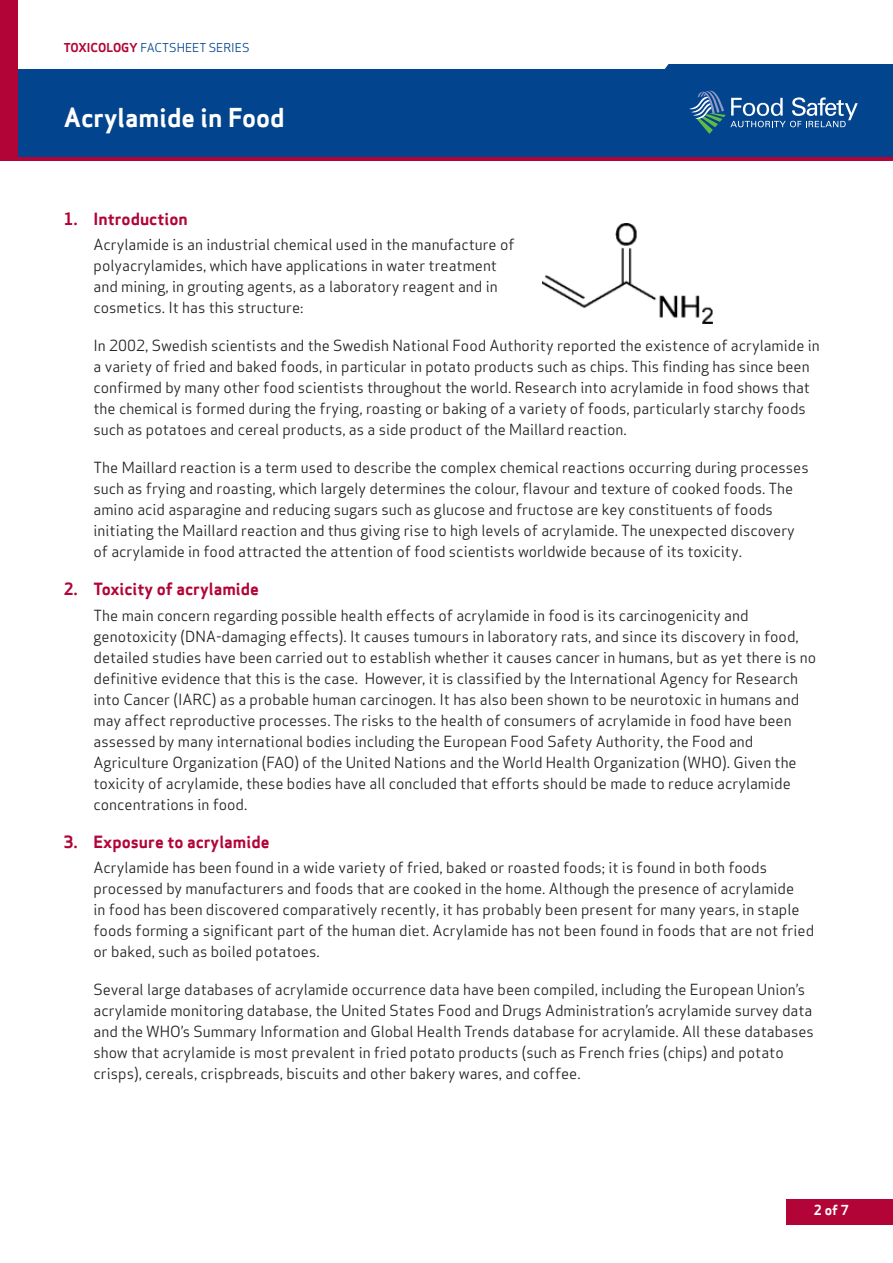
<style>
.page{position:relative;width:893px;height:1263px;background:#fff}
.page>*{position:absolute;margin:0;border:0;box-sizing:border-box;transform-origin:0 0}
.t1{font:25.5px "Apex Sans Bold T";color:#fff}
.t2{font:16.5px "Apex Sans Bold T";color:#b30437}
.t3{font:15px/21px "Apex Sans Book T";color:#231f20}
.t4{font:13.5px "Apex Sans Bold T";color:#fff}
.t5{font:12px "Apex Sans Book T";color:#02448d}
.s1{font-family:"Apex Sans Bold T";color:#b30437}
</style>
<div class="page">
<div style="left:787px;top:1199px;width:106px;height:26px;background:#b30437"></div>
<div style="left:0;top:70px;width:893px;height:87px;background:#02448d"></div>
<svg style="left:599px;top:64px;width:294px;height:70px"></svg>
<hr style="left:0;top:157px;width:893px;height:3px;background:#b30437">
<div style="left:0;top:0;width:17px;height:158px;background:#b30437"></div>
<img style="left:542px;top:224px;width:170px;height:100px">
<p class="t5" style="left:64px;top:39px;width:187px"><span class="s1">TOXICOLOGY</span> FACTSHEET SERIES</p>
<h1 class="t1" style="left:64px;top:101px;width:222px">Acrylamide in Food</h1>
<p class="t2" style="left:64px;top:208px;width:125px">1. Introduction</p>
<p class="t3" style="left:94px;top:234px;width:422px">Acrylamide is an industrial chemical used in the manufacture of polyacrylamides, which have applications in water treatment and mining, in grouting agents, as a laboratory reagent and in cosmetics. It has this structure:</p>
<p class="t3" style="left:94px;top:335px;width:728px">In 2002, Swedish scientists and the Swedish National Food Authority reported the existence of acrylamide in a variety of fried and baked foods, in particular in potato products such as chips. This finding has since been confirmed by many other food scientists throughout the world. Research into acrylamide in food shows that the chemical is formed during the frying, roasting or baking of a variety of foods, particularly starchy foods such as potatoes and cereal products, as a side product of the Maillard reaction.</p>
<p class="t3" style="left:94px;top:457px;width:717px">The Maillard reaction is a term used to describe the complex chemical reactions occurring during processes such as frying and roasting, which largely determines the colour, flavour and texture of cooked foods. The amino acid asparagine and reducing sugars such as glucose and fructose are key constituents of foods initiating the Maillard reaction and thus giving rise to high levels of acrylamide. The unexpected discovery of acrylamide in food attracted the attention of food scientists worldwide because of its toxicity.</p>
<p class="t2" style="left:64px;top:578px;width:197px">2. Toxicity of acrylamide</p>
<p class="t3" style="left:94px;top:604px;width:724px">The main concern regarding possible health effects of acrylamide in food is its carcinogenicity and genotoxicity (DNA-damaging effects). It causes tumours in laboratory rats, and since its discovery in food, detailed studies have been carried out to establish whether it causes cancer in humans, but as yet there is no definitive evidence that this is the case. However, it is classified by the International Agency for Research into Cancer (IARC) as a probable human carcinogen. It has also been shown to be neurotoxic in humans and may affect reproductive processes. The risks to the health of consumers of acrylamide in food have been assessed by many international bodies including the European Food Safety Authority, the Food and Agriculture Organization (FAO) of the United Nations and the World Health Organization (WHO). Given the toxicity of acrylamide, these bodies have all concluded that efforts should be made to reduce acrylamide concentrations in food.</p>
<p class="t2" style="left:64px;top:831px;width:207px">3. Exposure to acrylamide</p>
<p class="t3" style="left:94px;top:857px;width:722px">Acrylamide has been found in a wide variety of fried, baked or roasted foods; it is found in both foods processed by manufacturers and foods that are cooked in the home. Although the presence of acrylamide<br>in food has been discovered comparatively recently, it has probably been present for many years, in staple foods forming a significant part of the human diet. Acrylamide has not been found in foods that are not fried or baked, such as boiled potatoes.</p>
<p class="t3" style="left:94px;top:979px;width:722px">Several large databases of acrylamide occurrence data have been compiled, including the European Union’s acrylamide monitoring database, the United States Food and Drugs Administration’s acrylamide survey data and the WHO’s Summary Information and Global Health Trends database for acrylamide. All these databases show that acrylamide is most prevalent in fried potato products (such as French fries (chips) and potato crisps), cereals, crispbreads, biscuits and other bakery wares, and coffee.</p>
<p class="t4" style="left:814px;top:1201px;width:37px">2of 7</p>
</div>
